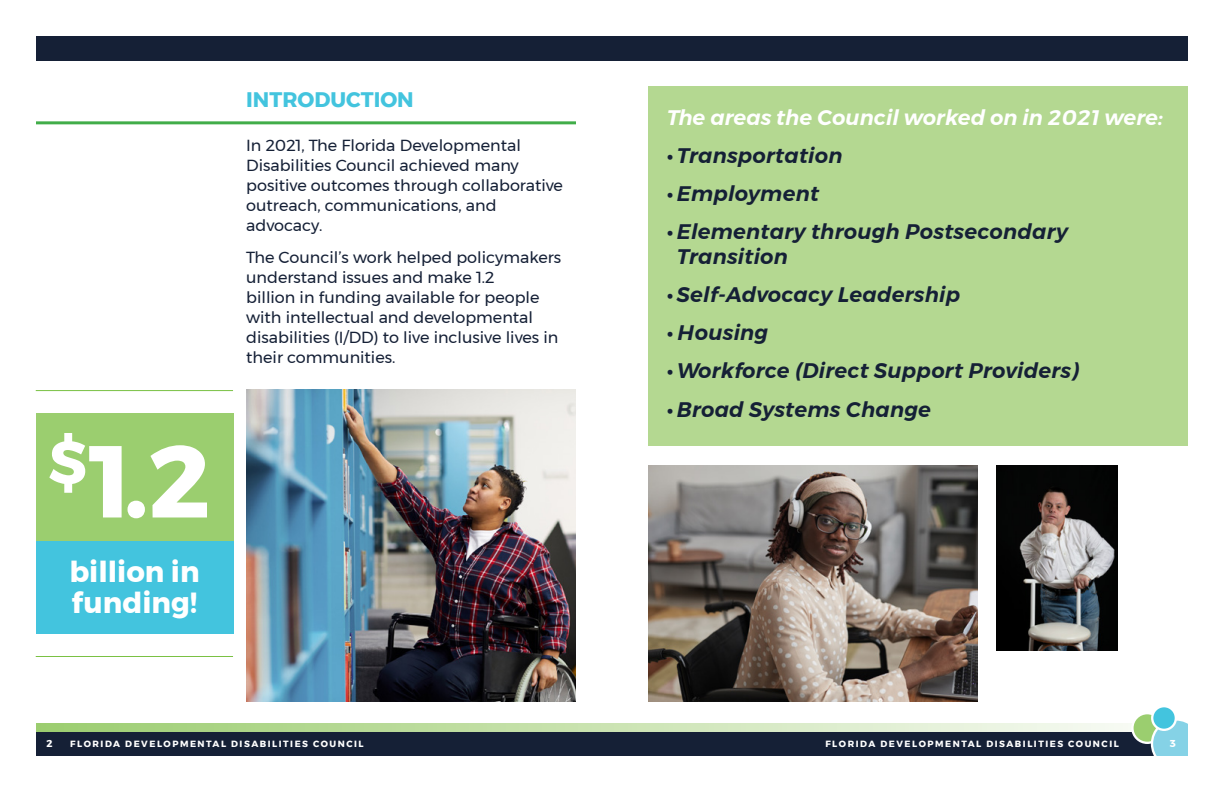
<style>
.page{position:relative;width:1224px;height:792px;background:#fff}
.page>*{position:absolute;margin:0;border:0;box-sizing:border-box;transform-origin:0 0}
.t1{font:700 101.9px "Montserrat";color:#fff}
.t2{font:700 29.1px/30.7px "Montserrat";color:#fff}
.t3{font:italic 600 21px/25px "Montserrat";letter-spacing:.01em;color:#152036}
.t4{font:italic 600 21px "Montserrat";color:#fff}
.t5{font:700 21px "Montserrat";color:#43c4de}
.t6{font:16px/20px "Montserrat";color:#152036}
.t7{font:700 10px "Montserrat";color:#fff}
.t8{font:700 9px "Montserrat";letter-spacing:.17em;color:#fff}
</style>
<div class="page">
<div style="left:36px;top:413px;width:197px;height:146px;background:#9bce6f"></div>
<div style="left:36px;top:36px;width:1152px;height:24px;background:#152036"></div>
<div style="left:36px;top:731px;width:1152px;height:25px;background:#152036"></div>
<svg style="left:612px;top:724px;width:519px;height:8px;background:#e0eed2"></svg>
<div style="left:1132px;top:713px;width:30px;height:30px;background:#9bce6f;border-radius:50%"></div>
<div style="left:1131px;top:712px;width:32px;height:32px;border:2px solid #fff;border-radius:50%"></div>
<div style="left:1152px;top:720px;width:48px;height:48px;background:#85d2e6;border-radius:50%"></div>
<div style="left:1151px;top:718px;width:51px;height:51px;border:2px solid #fff;border-radius:50%"></div>
<div style="left:1152px;top:706px;width:24px;height:24px;background:#43c4de;border-radius:50%"></div>
<div style="left:1151px;top:705px;width:26px;height:26px;border:2px solid #fff;border-radius:50%"></div>
<div style="left:0;top:756px;width:1224px;height:36px;background:#fff"></div>
<div style="left:1188px;top:630px;width:36px;height:162px;background:#fff"></div>
<svg style="left:36px;top:724px;width:576px;height:8px;background:#b3d890"></svg>
<hr style="left:36px;top:121px;width:540px;height:3px;background:#41ad49">
<img style="left:246px;top:389px;width:330px;height:313px">
<img style="left:648px;top:465px;width:330px;height:236px">
<div style="left:648px;top:86px;width:540px;height:360px;background:#b4d891"></div>
<div style="left:36px;top:541px;width:197px;height:93px;background:#43c4de"></div>
<hr style="left:36px;top:390px;width:197px;height:1px;background:#7ac143">
<hr style="left:36px;top:656px;width:197px;height:1px;background:#7ac143">
<img style="left:997px;top:465px;width:121px;height:185px">
<h1 class="t1" style="left:48px;top:400px;width:163px"><sup>$</sup>1.2</h1>
<h2 class="t2" style="left:69px;top:556px;width:132px">billion in funding!</h2>
<h3 class="t5" style="left:246px;top:82px;width:169px">INTRODUCTION</h3>
<p class="t6" style="left:246px;top:135px;width:318px">In 2021, The Florida Developmental<br>Disabilities Council achieved many positive outcomes through collaborative outreach, communications, and advocacy.</p>
<p class="t6" style="left:246px;top:247px;width:317px">The Council’s work helped policymakers understand issues and make 1.2<br>billion in funding available for people with intellectual and developmental disabilities (I/DD) to live inclusive lives in their communities.</p>
<h3 class="t4" style="left:667px;top:101px;width:498px">The areas the Council worked on in 2021 were:</h3>
<h3 class="t3" style="left:667px;top:144px;width:177px">• Transportation</h3>
<h3 class="t3" style="left:667px;top:182px;width:154px">•Employment</h3>
<h3 class="t3" style="left:677px;top:220px;width:393px;text-indent:-10px">•Elementary through Postsecondary<br>Transition</h3>
<h3 class="t3" style="left:667px;top:283px;width:295px">• Self-Advocacy Leadership</h3>
<h3 class="t3" style="left:667px;top:321px;width:103px">• Housing</h3>
<h3 class="t3" style="left:667px;top:359px;width:414px">•Workforce (Direct Support Providers)</h3>
<h3 class="t3" style="left:667px;top:397px;width:266px">• Broad Systems Change</h3>
<p class="t7" style="left:47px;top:736px;width:8px">2</p>
<p class="t8" style="left:70px;top:737px;width:295px">FLORIDA DEVELOPMENTAL DISABILITIES COUNCIL</p>
<p class="t8" style="left:825px;top:737px;width:295px">FLORIDA DEVELOPMENTAL DISABILITIES COUNCIL</p>
<p class="t7" style="left:1170px;top:736px;width:8px">3</p>
</div>
